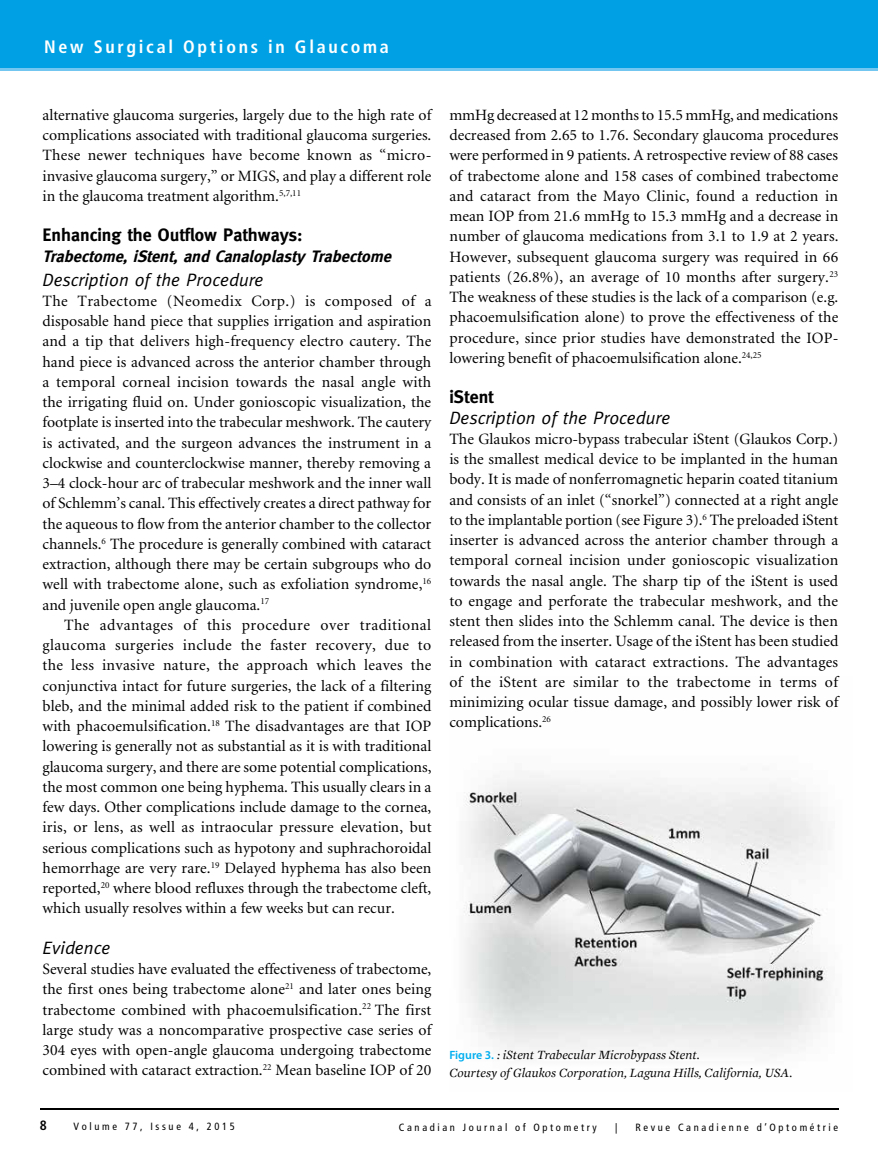
<style>
.page{position:relative;width:878px;height:1161px;background:#fff}
.page>*{position:absolute;margin:0;border:0;box-sizing:border-box;transform-origin:0 0}
.t1{font:italic 18px "Meta";color:#000}
.t2{font:700 18px "Meta";color:#000}
.t3{font:700 condensed 18px "Frutiger";letter-spacing:.15em;color:#fff}
.t4{font:italic 700 16.5px "Meta";color:#000}
.t5{font:15.75px/20.2px "Minion";color:#000;text-align:justify}
.t6{font:700 condensed 13.5px "Frutiger";color:#000}
.t7{font:italic 12.75px/18px "Mercury Text G1";color:#000}
.t8{font:condensed 10.5px "Frutiger";letter-spacing:.25em;color:#000}
.s1{font-family:"Myriad Pro";font-weight:600;font-style:normal;font-size:12px;color:#00aeef}
</style>
<div class="page">
<img style="left:464px;top:775px;width:364px;height:275px">
<div style="left:0;top:0;width:878px;height:68px;background:#00a1e4"></div>
<hr style="left:0;top:68px;width:878px;height:3px;background:#72c6ef">
<hr style="left:40px;top:1108px;width:798px;height:2px;background:#000">
<p class="t3" style="left:44px;top:36px;width:346px">New Surgical Options in Glaucoma</p>
<p class="t5" style="left:42px;top:105px;width:390px">alternative glaucoma surgeries, largely due to the high rate of complications associated with traditional glaucoma surgeries.<br>These newer techniques have become known as “micro&shy;invasive glaucoma surgery,” or MIGS, and play a different role in the glaucoma treatment algorithm.<sup>5,7,11</sup></p>
<p class="t2" style="left:42px;top:225px;width:261px">Enhancing the Outflow Pathways:</p>
<p class="t4" style="left:42px;top:246px;width:354px">Trabectome, iStent, and Canaloplasty Trabectome</p>
<p class="t1" style="left:42px;top:269px;width:222px">Description of the Procedure</p>
<p class="t5" style="left:42px;top:291px;width:390px">The Trabectome (Neomedix Corp.) is composed of a disposable hand piece that supplies irrigation and aspiration and a tip that delivers high-frequency electro cautery. The hand piece is advanced across the anterior chamber through a temporal corneal incision towards the nasal angle with the irrigating fluid on. Under gonioscopic visualization, the footplate is inserted into the trabecular meshwork. The cautery is activated, and the surgeon advances the instrument in a clockwise and counterclockwise manner, thereby removing a 3–4 clock-hour arc of trabecular meshwork and the inner wall of Schlemm’s canal. This effectively creates a direct pathway for the aqueous to flow from the anterior chamber to the collector channels.<sup>6</sup> The procedure is generally combined with cataract extraction, although there may be certain subgroups who do well with trabectome alone, such as exfoliation syndrome,<sup>16 </sup>and juvenile open angle glaucoma.<sup>17</sup></p>
<p class="t5" style="left:42px;top:615px;width:390px;text-indent:22px">The advantages of this procedure over traditional glaucoma surgeries include the faster recovery, due to the less invasive nature, the approach which leaves the conjunctiva intact for future surgeries, the lack of a filtering bleb, and the minimal added risk to the patient if combined with phacoemulsification.<sup>18</sup> The disadvantages are that IOP lowering is generally not as substantial as it is with traditional glaucoma surgery, and there are some potential complications, the most common one being hyphema. This usually clears in a few days. Other complications include damage to the cornea, iris, or lens, as well as intraocular pressure elevation, but serious complications such as hypotony and suphrachoroidal hemorrhage are very rare.<sup>19</sup> Delayed hyphema has also been reported,<sup>20</sup> where blood refluxes through the trabectome cleft, which usually resolves within a few weeks but can recur.</p>
<p class="t1" style="left:42px;top:937px;width:69px">Evidence</p>
<p class="t5" style="left:42px;top:960px;width:390px">Several studies have evaluated the effectiveness of trabectome, the first ones being trabectome alone<sup>21</sup> and later ones being trabectome combined with phacoemulsification.<sup>22</sup> The first large study was a noncomparative prospective case series of 304 eyes with open-angle glaucoma undergoing trabectome combined with cataract extraction.<sup>22</sup> Mean baseline IOP of 20</p>
<p class="t5" style="left:449px;top:105px;width:390px">mmHg decreased at 12 months to 15.5 mmHg, and medications decreased from 2.65 to 1.76. Secondary glaucoma procedures were performed in 9 patients. A retrospective review of 88 cases of trabectome alone and 158 cases of combined trabectome and cataract from the Mayo Clinic, found a reduction in mean IOP from 21.6 mmHg to 15.3 mmHg and a decrease in number of glaucoma medications from 3.1 to 1.9 at 2 years.<br>However, subsequent glaucoma surgery was required in 66 patients (26.8%), an average of 10 months after surgery.<sup>23<br></sup>The weakness of these studies is the lack of a comparison (e.g. phacoemulsification alone) to prove the effectiveness of the procedure, since prior studies have demonstrated the IOP&shy;lowering benefit of phacoemulsification alone.<sup>24,25</sup></p>
<p class="t2" style="left:449px;top:387px;width:46px">iStent</p>
<p class="t1" style="left:449px;top:407px;width:222px">Description of the Procedure</p>
<p class="t5" style="left:449px;top:429px;width:390px">The Glaukos micro-bypass trabecular iStent (Glaukos Corp.) is the smallest medical device to be implanted in the human body. It is made of nonferromagnetic heparin coated titanium and consists of an inlet (“snorkel”) connected at a right angle to the implantable portion (see Figure 3).<sup>6</sup> The preloaded iStent inserter is advanced across the anterior chamber through a temporal corneal incision under gonioscopic visualization towards the nasal angle. The sharp tip of the iStent is used to engage and perforate the trabecular meshwork, and the stent then slides into the Schlemm canal. The device is then released from the inserter. Usage of the iStent has been studied in combination with cataract extractions. The advantages of the iStent are similar to the trabectome in terms of minimizing ocular tissue damage, and possibly lower risk of complications.<sup>26</sup></p>
<p class="t7" style="left:449px;top:1046px;width:344px"><span class="s1">Figure 3.</span> : iStent Trabecular Microbypass Stent.<br>Courtesy of Glaukos Corporation, Laguna Hills, California, USA.</p>
<p class="t6" style="left:40px;top:1118px;width:9px">8</p>
<p class="t8" style="left:74px;top:1121px;width:163px">Volume 77, Issue 4, 2015</p>
<p class="t8" style="left:399px;top:1121px;width:199px">Canadian Journal of Optometry</p>
<p class="t8" style="left:615px;top:1121px;width:4px">|</p>
<p class="t8" style="left:635px;top:1121px;width:204px">Revue Canadienne d’Optométrie</p>
</div>
